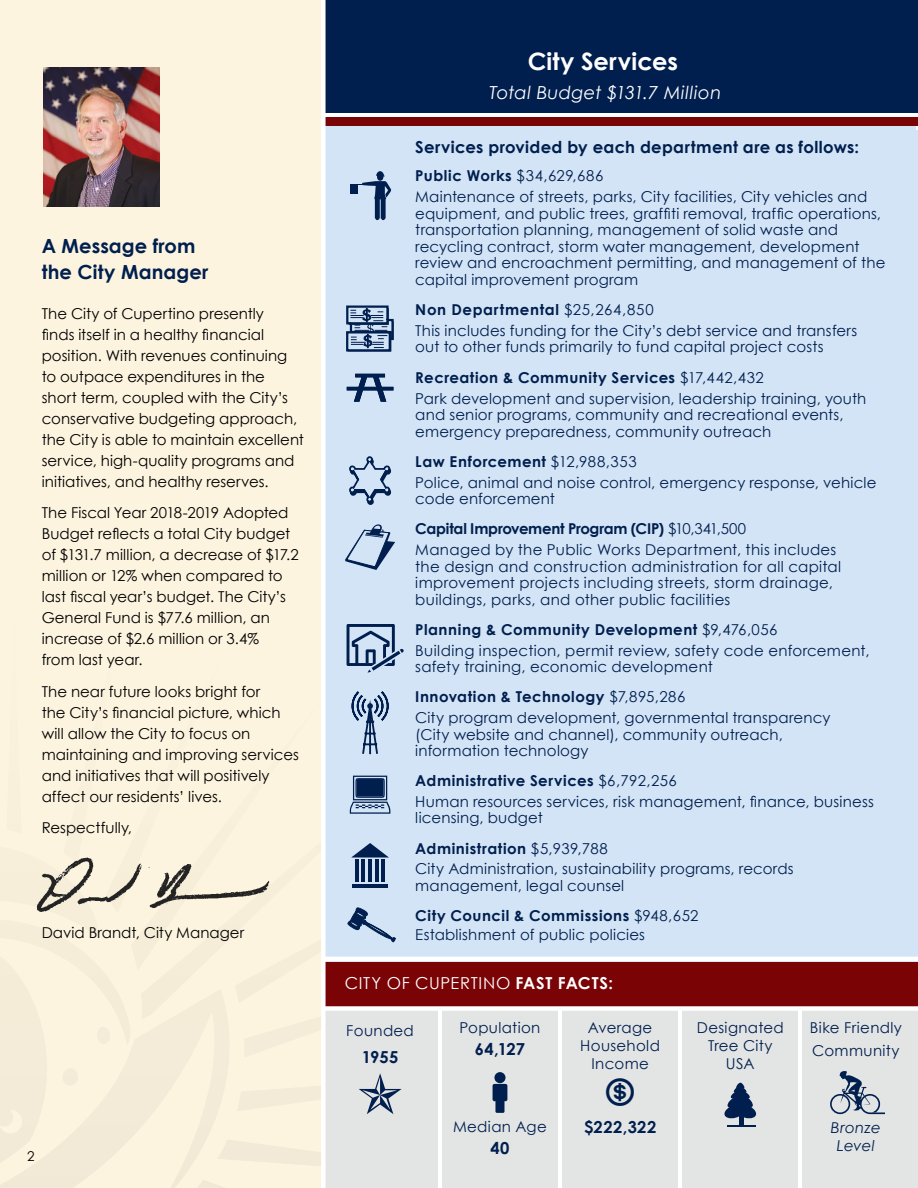
<style>
.page{position:relative;width:918px;height:1188px;background:#fff}
.page>*{position:absolute;margin:0;border:0;box-sizing:border-box;transform-origin:0 0}
.t1{font:35.4px "Mini Pics International";color:#001f4e}
.t2{font:700 24px "Century Gothic";letter-spacing:.01em;color:#fff}
.t3{font:700 19.5px/25.5px "Century Gothic";letter-spacing:.005em;color:#001f4e}
.t4{font:italic 18px "Century Gothic";letter-spacing:.02em;color:#fff}
.t5{font:700 16.5px "Century Gothic";letter-spacing:.02em;color:#001f4e}
.t6{font:16.5px "Century Gothic";letter-spacing:.04em;color:#fff}
.t7{font:15px/16.5px "Century Gothic";letter-spacing:.015em;color:#001f4e}
.t8{font:15px/21px "Century Gothic";color:#000}
.t9{font:700 15px/30.2px "Century Gothic";letter-spacing:-.015em;color:#001f4e}
.t10{font:italic 15px/18px "Century Gothic";letter-spacing:.015em;color:#001f4e;text-align:center}
.t11{font:13.5px "Century Gothic";color:#000}
.s1{font-weight:700}
.s2{font-weight:400}
</style>
<div class="page">
<div style="left:0;top:0;width:324px;height:1188px;background:#fdf4e0"></div>
<div style="left:323px;top:998px;width:115px;height:190px;background:#e3e4e4"></div>
<div style="left:442px;top:998px;width:116px;height:190px;background:#e3e4e4"></div>
<div style="left:562px;top:998px;width:116px;height:190px;background:#e3e4e4"></div>
<div style="left:682px;top:998px;width:116px;height:190px;background:#e3e4e4"></div>
<div style="left:803px;top:998px;width:115px;height:190px;background:#e3e4e4"></div>
<svg style="left:0;top:1126px;width:321px;height:62px"></svg>
<div style="left:323px;top:959px;width:595px;height:48px;background:#7a0306"></div>
<div style="left:325px;top:0;width:593px;height:113px;background:#001f4e"></div>
<img style="left:36px;top:857px;width:234px;height:55px">
<div style="left:326px;top:126px;width:590px;height:828px;background:#d3e4f6"></div>
<div style="left:325px;top:117px;width:593px;height:9px;background:#7a0306"></div>
<hr style="left:323px;top:957px;width:595px;height:4px;background:#fff">
<div style="left:323px;top:1006px;width:595px;height:5px;background:#fff"></div>
<div style="left:494px;top:1072px;width:12px;height:11px;background:#001f4e;border-radius:50%"></div>
<svg style="left:493px;top:1084px;width:14px;height:29px"></svg>
<svg style="left:830px;top:1071px;width:55px;height:43px"></svg>
<img style="left:44px;top:67px;width:115px;height:140px">
<hr style="left:739px;top:1111px;width:4px;height:14px;background:#001f4e">
<svg style="left:724px;top:1082px;width:32px;height:38px"></svg>
<hr style="left:728px;top:1125px;width:28px;height:2px;background:#001f4e">
<svg style="left:358px;top:171px;width:33px;height:49px;background:#8da3be"></svg>
<div style="left:351px;top:184px;width:7px;height:10px;background:#001f4e"></div>
<svg style="left:347px;top:374px;width:47px;height:28px"></svg>
<svg style="left:351px;top:843px;width:38px;height:15px"></svg>
<hr style="left:352px;top:884px;width:36px;height:3px;background:#001f4e">
<hr style="left:355px;top:859px;width:4px;height:23px;background:#001f4e">
<hr style="left:362px;top:859px;width:3px;height:23px;background:#001f4e">
<hr style="left:368px;top:859px;width:4px;height:23px;background:#001f4e">
<hr style="left:375px;top:859px;width:3px;height:23px;background:#001f4e">
<hr style="left:382px;top:859px;width:3px;height:23px;background:#001f4e">
<svg style="left:345px;top:524px;width:50px;height:46px;background:#a6bad2"></svg>
<svg style="left:351px;top:689px;width:39px;height:67px;background:#9fb3cc"></svg>
<svg style="left:350px;top:776px;width:40px;height:38px;background:#5b7496"></svg>
<svg style="left:347px;top:907px;width:49px;height:36px;background:#a2b6cf"></svg>
<svg style="left:348px;top:455px;width:44px;height:51px;background:#a4b8d1"></svg>
<svg style="left:345px;top:304px;width:50px;height:48px;background:#788fad"></svg>
<svg style="left:347px;top:624px;width:57px;height:48px;background:#8fa5c0"></svg>
<div style="left:321px;top:0;width:5px;height:1188px;background:#fff"></div>
<h3 class="t3" style="left:42px;top:233px;width:168px">A Message from the City Manager</h3>
<p class="t8" style="left:42px;top:302px;width:264px">The City of Cupertino presently<br>finds itself in a healthy financial position. With revenues continuing to outpace expenditures in the short term, coupled with the City’s conservative budgeting approach, the City is able to maintain excellent service, high-quality programs and initiatives, and healthy reserves.</p>
<p class="t8" style="left:42px;top:502px;width:258px">The Fiscal Year 2018-2019 Adopted<br>Budget reflects a total City budget of $131.7 million, a decrease of $17.2 million or 12% when compared to last fiscal year’s budget. The City’s<br>General Fund is $77.6 million, an increase of $2.6 million or 3.4%<br>from last year.</p>
<p class="t8" style="left:42px;top:680px;width:259px">The near future looks bright for<br>the City’s financial picture, which will allow the City to focus on maintaining and improving services and initiatives that will positively affect our residents’ lives.</p>
<p class="t8" style="left:42px;top:817px;width:92px">Respectfully,</p>
<p class="t8" style="left:42px;top:922px;width:204px">David Brandt, City Manager</p>
<p class="t11" style="left:27px;top:1148px;width:9px">2</p>
<h2 class="t2" style="left:528px;top:46px;width:152px">City Services</h2>
<p class="t4" style="left:490px;top:82px;width:233px">Total Budget $131.7 Million</p>
<p class="t5" style="left:415px;top:137px;width:445px">Services provided by each department are as follows:</p>
<p class="t7" style="left:415px;top:165px;width:454px;line-height:20.9px"><span class="s1">Public Works</span> $34,629,686<br>Maintenance of streets, parks, City facilities, City vehicles and</p>
<p class="t7" style="left:415px;top:205px;width:472px">equipment, and public trees, graffiti removal, traffic operations, transportation planning, management of solid waste and recycling contract, storm water management, development review and encroachment permitting, and management of the capital improvement program</p>
<p class="t7" style="left:415px;top:299px;width:443px;line-height:20.9px"><span class="s1">Non Departmental</span> $25,264,850<br>This includes funding for the City’s debt service and transfers</p>
<p class="t7" style="left:415px;top:332px;width:410px;line-height:30.5px">out to other funds primarily to fund capital project costs<br><span class="s1">Recreation &amp; Community Services</span> $17,442,432</p>
<p class="t7" style="left:415px;top:390px;width:453px">Park development and supervision, leadership training, youth and senior programs, community and recreational events, emergency preparedness, community outreach</p>
<p class="t7" style="left:415px;top:451px;width:463px;line-height:20.9px"><span class="s1">Law Enforcement</span> $12,988,353<br>Police, animal and noise control, emergency response, vehicle</p>
<p class="t9" style="left:415px;top:483px;width:332px"><span class="s2">code enforcement<br></span>Capital Improvement Program (CIP) <span class="s2">$10,341,500</span></p>
<p class="t7" style="left:415px;top:541px;width:427px">Managed by the Public Works Department, this includes the design and construction administration for all capital improvement projects including streets, storm drainage, buildings, parks, and other public facilities</p>
<p class="t7" style="left:415px;top:619px;width:456px;line-height:20.9px"><span class="s1">Planning &amp; Community Development</span> $9,476,056<br>Building inspection, permit review, safety code enforcement,</p>
<p class="t7" style="left:415px;top:651px;width:299px;line-height:30.2px">safety training, economic development<br><span class="s1">Innovation &amp; Technology</span> $7,895,286</p>
<p class="t7" style="left:415px;top:709px;width:417px">City program development, governmental transparency (City website and channel), community outreach, information technology</p>
<p class="t7" style="left:415px;top:770px;width:460px;line-height:20.9px"><span class="s1">Administrative Services</span> $6,792,256<br>Human resources services, risk management, finance, business</p>
<p class="t7" style="left:415px;top:803px;width:194px;line-height:30.2px">licensing, budget<br><span class="s1">Administration</span> $5,939,788</p>
<p class="t7" style="left:415px;top:861px;width:380px">City Administration, sustainability programs, records management, legal counsel</p>
<p class="t7" style="left:415px;top:906px;width:285px;line-height:18.9px"><span class="s1">City Council &amp; Commissions</span> $948,652<br>Establishment of public policies</p>
<p class="t6" style="left:345px;top:973px;width:270px">CITY OF CUPERTINO <span class="s1">FAST FACTS:</span></p>
<p class="t7" style="left:346px;top:1022px;width:69px">Founded</p>
<p class="t5" style="left:362px;top:1047px;width:38px">1955</p>
<p class="t7" style="left:460px;top:1020px;width:82px">Population</p>
<p class="t5" style="left:475px;top:1038px;width:52px">64,127</p>
<p class="t7" style="left:453px;top:1118px;width:95px">Median Age</p>
<p class="t5" style="left:490px;top:1138px;width:21px">40</p>
<p class="t7" style="left:580px;top:1019px;width:81px;line-height:18px;text-align:center">Average<br>Household<br>Income</p>
<p class="t7" style="left:697px;top:1019px;width:88px;line-height:18px;text-align:center">Designated<br>Tree City<br>USA</p>
<p class="t7" style="left:810px;top:1017px;width:93px;line-height:22.6px">Bike Friendly<br>Community</p>
<h1 class="t1" style="left:605px;top:1079px;width:32px">U</h1>
<p class="t5" style="left:584px;top:1117px;width:74px">$222,322</p>
<p class="t10" style="left:831px;top:1119px;width:52px">Bronze<br>Level</p>
</div>
